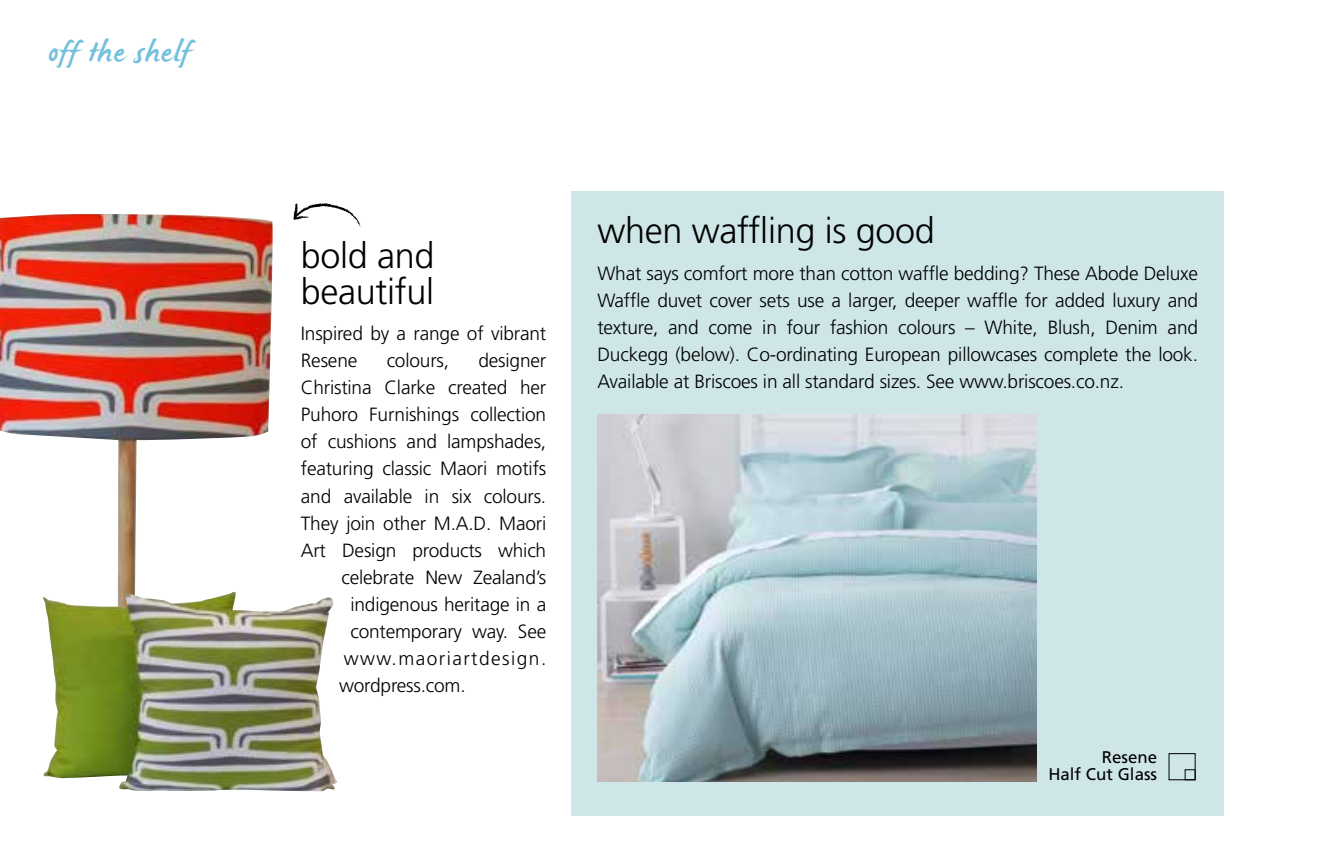
<style>
.page{position:relative;width:1334px;height:867px;background:#fff}
.page>*{position:absolute;margin:0;border:0;box-sizing:border-box;transform-origin:0 0}
.t1{font:300 36px/36px "Frutiger";letter-spacing:-.01em;color:#000}
.t2{font:29.25px "James Paul";letter-spacing:.035em;color:#76c0dd}
.t3{font:300 19.12px/27px "Frutiger";letter-spacing:-.01em;color:#000}
.t4{font:300 19.12px "Frutiger";letter-spacing:.075em;color:#000}
.t5{font:16.88px/16.9px "Frutiger";color:#000;text-align:right}
</style>
<div class="page">
<div style="left:571px;top:191px;width:652px;height:624px;background:#cee6e7"></div>
<div style="left:1168px;top:753px;width:27px;height:27px;border:1px solid #000"></div>
<div style="left:1184px;top:769px;width:11px;height:11px;border:1px solid #000"></div>
<svg style="left:293px;top:203px;width:68px;height:24px"></svg>
<img style="left:0;top:214px;width:273px;height:377px">
<img style="left:43px;top:591px;width:294px;height:200px">
<img style="left:597px;top:414px;width:439px;height:367px">
<h2 class="t2" style="left:48px;top:37px;width:143px">off the shelf</h2>
<h1 class="t1" style="left:301px;top:237px;width:135px">bold and beautiful</h1>
<p class="t3" style="left:301px;top:320px;width:247px">Inspired by a range of vibrant<br>Resene</p>
<p class="t3" style="left:386px;top:347px;width:64px">colours,</p>
<p class="t3" style="left:478px;top:347px;width:69px">designer</p>
<p class="t3" style="left:301px;top:374px;width:247px">Christina Clarke created her</p>
<p class="t3" style="left:301px;top:401px;width:247px">Puhoro Furnishings collection</p>
<p class="t3" style="left:301px;top:428px;width:247px">of cushions and lampshades,</p>
<p class="t3" style="left:301px;top:455px;width:247px">featuring classic Maori motifs</p>
<p class="t3" style="left:301px;top:482px;width:247px">and available in six colours.</p>
<p class="t3" style="left:301px;top:509px;width:247px">They join other M.A.D. Maori</p>
<p class="t3" style="left:301px;top:536px;width:247px">Art Design products which</p>
<p class="t3" style="left:341px;top:563px;width:206px">celebrate New Zealand’s</p>
<p class="t3" style="left:350px;top:590px;width:197px">indigenous heritage in a</p>
<p class="t3" style="left:350px;top:617px;width:197px">contemporary way. See</p>
<p class="t4" style="left:343px;top:647px;width:204px">www.maoriartdesign.</p>
<p class="t3" style="left:339px;top:671px;width:128px">wordpress.com.</p>
<h1 class="t1" style="left:597px;top:213px;width:339px">when waffling is good</h1>
<p class="t3" style="left:597px;top:260px;width:602px;text-align:justify">What says comfort more than cotton waffle bedding? These Abode Deluxe Waffle duvet cover sets use a larger, deeper waffle for added luxury and texture, and come in four fashion colours – White, Blush, Denim and Duckegg (below). Co-ordinating European pillowcases complete the look.<br>Available at Briscoes in all standard sizes. See www.briscoes.co.nz.</p>
<p class="t5" style="left:1048px;top:748px;width:110px">Resene<br>Half Cut Glass</p>
</div>
